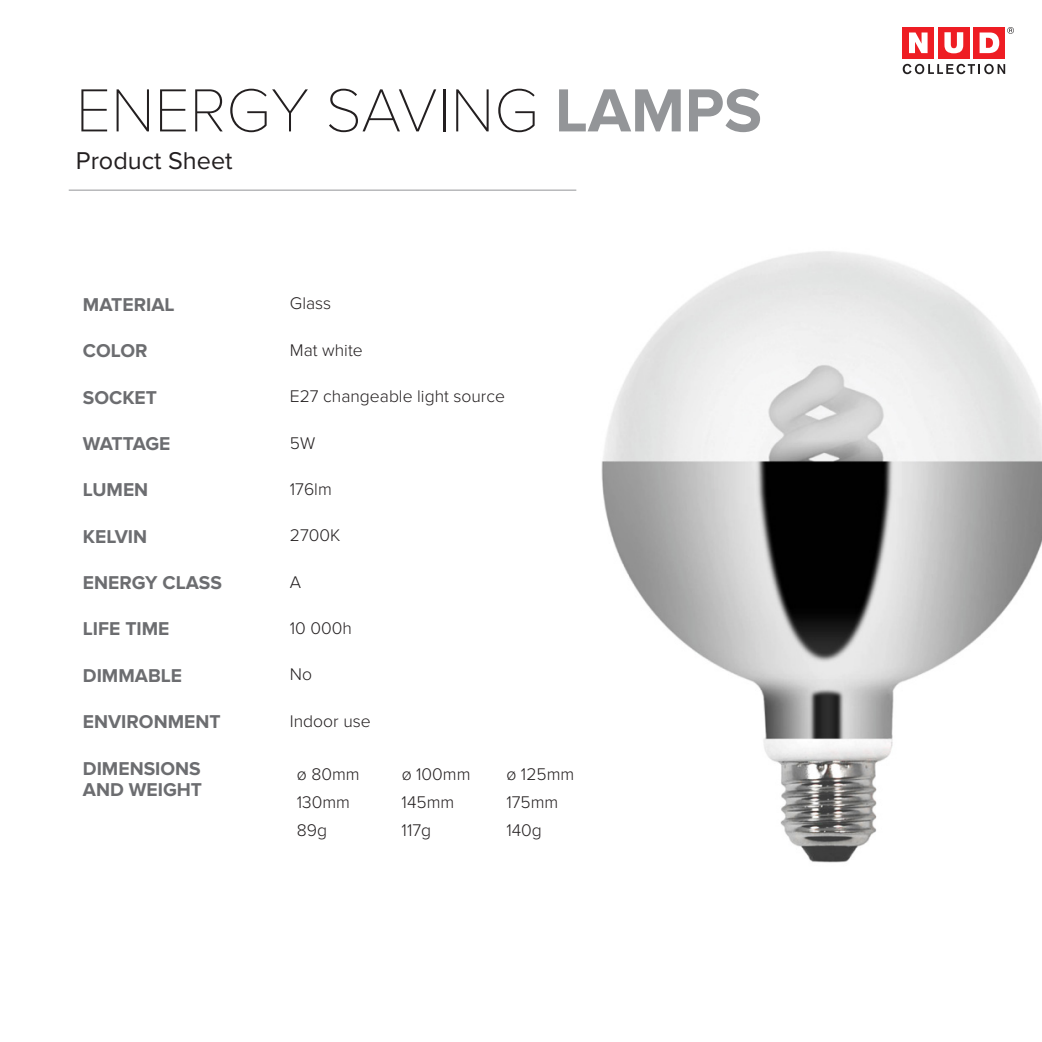
<style>
.page{position:relative;width:1042px;height:1042px;background:#fff}
.page>*{position:absolute;margin:0;border:0;box-sizing:border-box;transform-origin:0 0}
.t1{font:100 63px "Proxima Nova T";color:#231f20}
.t2{font:25.2px "Proxima Nova";color:#231f20}
.t3{font:700 19.25px "Proxima Nova";color:#6c6d70}
.t4{font:700 19.25px "Proxima Nova";letter-spacing:-.04em;color:#6c6d70}
.t5{font:300 17.5px "Proxima Nova";color:#231f20}
.s1{font-family:"Proxima Nova";font-weight:700;color:#939598}
</style>
<div class="page">
<img style="left:601px;top:251px;width:441px;height:612px">
<hr style="left:69px;top:190px;width:507px;height:1px;background:#939598">
<div style="left:902px;top:27px;width:32px;height:32px;background:#ee1d23"></div>
<div style="left:938px;top:27px;width:31px;height:32px;background:#ee1d23"></div>
<div style="left:973px;top:27px;width:32px;height:32px;background:#ee1d23"></div>
<svg style="left:909px;top:32px;width:18px;height:21px"></svg>
<svg style="left:944px;top:32px;width:19px;height:21px"></svg>
<svg style="left:979px;top:32px;width:20px;height:21px"></svg>
<svg style="left:902px;top:64px;width:103px;height:10px"></svg>
<svg style="left:1007px;top:27px;width:7px;height:7px"></svg>
<p class="t1" style="left:76px;top:74px;width:687px">ENERGY SAVING <span class="s1">LAMPS</span></p>
<p class="t2" style="left:76px;top:146px;width:158px">Product Sheet</p>
<p class="t3" style="left:83px;top:293px;width:93px">MATERIAL</p>
<p class="t5" style="left:290px;top:294px;width:43px">Glass</p>
<p class="t3" style="left:83px;top:340px;width:66px">COLOR</p>
<p class="t5" style="left:290px;top:340px;width:74px">Mat white</p>
<p class="t3" style="left:83px;top:386px;width:76px">SOCKET</p>
<p class="t5" style="left:290px;top:386px;width:217px">E27 changeable light source</p>
<p class="t4" style="left:83px;top:432px;width:89px">WATTAGE</p>
<p class="t5" style="left:290px;top:433px;width:27px">5W</p>
<p class="t3" style="left:83px;top:479px;width:67px">LUMEN</p>
<p class="t5" style="left:290px;top:479px;width:43px">176lm</p>
<p class="t3" style="left:83px;top:525px;width:66px">KELVIN</p>
<p class="t5" style="left:290px;top:525px;width:52px">2700K</p>
<p class="t3" style="left:83px;top:571px;width:141px">ENERGY CLASS</p>
<p class="t5" style="left:290px;top:572px;width:13px">A</p>
<p class="t3" style="left:83px;top:618px;width:88px">LIFE TIME</p>
<p class="t5" style="left:290px;top:618px;width:63px">10 000h</p>
<p class="t3" style="left:83px;top:664px;width:101px">DIMMABLE</p>
<p class="t5" style="left:290px;top:664px;width:24px">No</p>
<p class="t3" style="left:83px;top:710px;width:139px">ENVIRONMENT</p>
<p class="t5" style="left:290px;top:711px;width:82px">Indoor use</p>
<p class="t3" style="left:83px;top:757px;width:119px">DIMENSIONS</p>
<p class="t3" style="left:83px;top:778px;width:121px">AND WEIGHT</p>
<p class="t5" style="left:297px;top:764px;width:64px">ø 80mm</p>
<p class="t5" style="left:402px;top:764px;width:70px">ø 100mm</p>
<p class="t5" style="left:506px;top:764px;width:69px">ø 125mm</p>
<p class="t5" style="left:297px;top:792px;width:55px">130mm</p>
<p class="t5" style="left:402px;top:792px;width:54px">145mm</p>
<p class="t5" style="left:506px;top:792px;width:53px">175mm</p>
<p class="t5" style="left:297px;top:820px;width:32px">89g</p>
<p class="t5" style="left:402px;top:820px;width:31px">117g</p>
<p class="t5" style="left:506px;top:820px;width:37px">140g</p>
</div>
